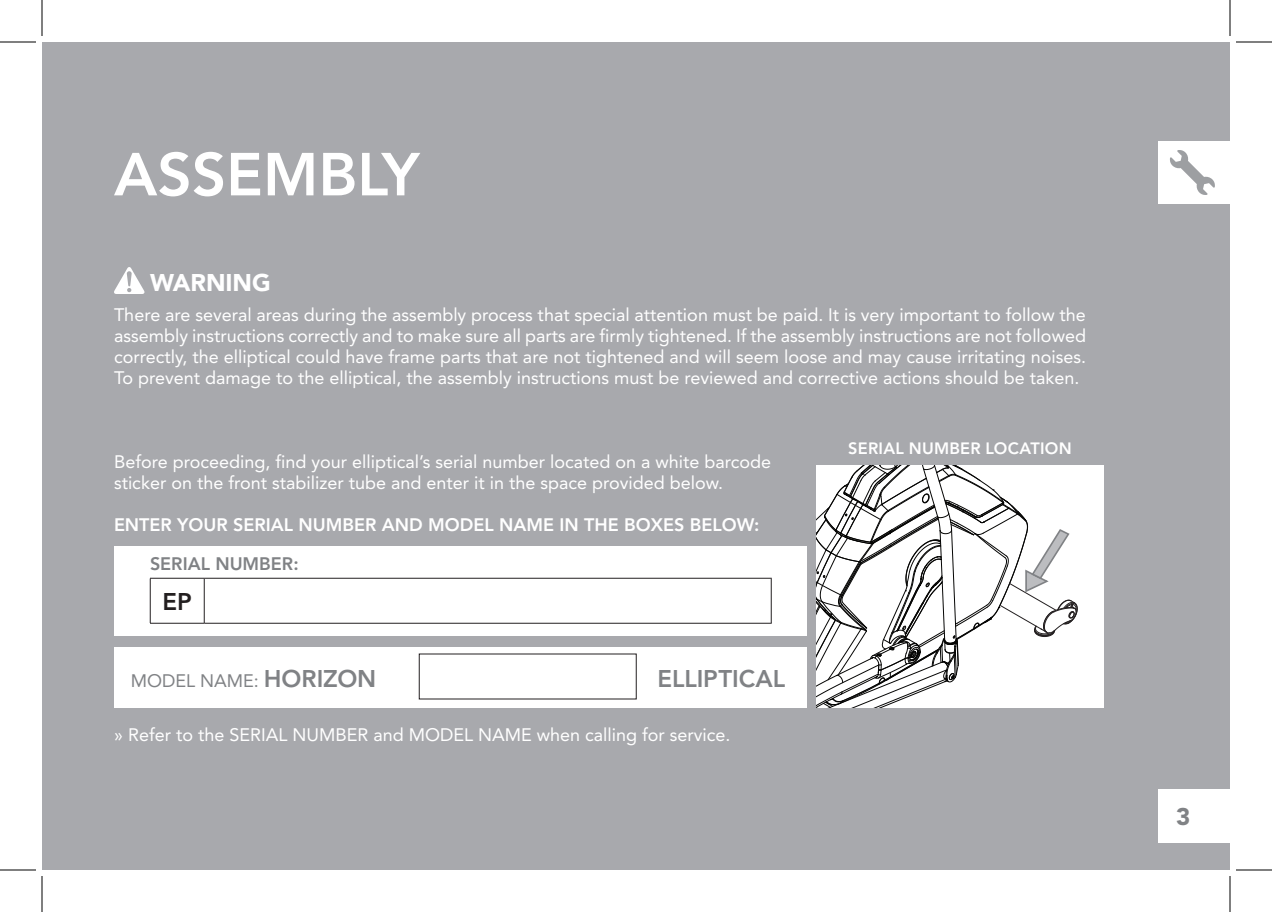
<style>
.page{position:relative;width:1272px;height:912px;background:#fff}
.page>*{position:absolute;margin:0;border:0;box-sizing:border-box;transform-origin:0 0}
.t1{font:800 60px "Avenir LT Std";color:#fff}
.t2{font:800 24px "Avenir LT Std";color:#808285}
.t3{font:900 24px "Avenir LT Std";color:#fff}
.t4{font:800 24px "Avenir LT Std";color:#231f20}
.t5{font:900 24px "Avenir LT Std";color:#808285}
.t6{font:18px/21px "Avenir LT Std";color:#fff;text-align:justify}
.t7{font:800 18px "Avenir LT Std";color:#fff}
.t8{font:18px "Avenir LT Std";color:#808285}
.t9{font:800 18px "Avenir LT Std";color:#808285}
.t10{font:800 16.4px "Avenir LT Std";letter-spacing:.015em;color:#fff}
.s1{font-weight:800;font-size:24px}
</style>
<div class="page">
<div style="left:42px;top:42px;width:1188px;height:828px;background:#a8a9ad"></div>
<div style="left:1158px;top:789px;width:72px;height:54px;background:#fff"></div>
<div style="left:1158px;top:141px;width:72px;height:63px;background:#fff"></div>
<svg style="left:1170px;top:150px;width:45px;height:45px"></svg>
<svg style="left:114px;top:267px;width:31px;height:27px"></svg>
<div style="left:114px;top:546px;width:693px;height:90px;background:#fff"></div>
<hr style="left:204px;top:578px;width:1px;height:45px;background:#231f20">
<hr style="left:771px;top:578px;width:1px;height:45px;background:#231f20">
<hr style="left:150px;top:578px;width:54px;height:1px;background:#231f20">
<hr style="left:150px;top:578px;width:1px;height:45px;background:#231f20">
<hr style="left:204px;top:578px;width:568px;height:1px;background:#231f20">
<hr style="left:150px;top:623px;width:54px;height:1px;background:#231f20">
<hr style="left:204px;top:623px;width:568px;height:1px;background:#231f20">
<div style="left:816px;top:465px;width:288px;height:243px;background:#fff"></div>
<svg style="left:816px;top:465px;width:262px;height:243px"></svg>
<div style="left:114px;top:647px;width:693px;height:61px;background:#fff"></div>
<hr style="left:0;top:42px;width:36px;height:1px;background:#000">
<hr style="left:1236px;top:42px;width:36px;height:1px;background:#000">
<hr style="left:0;top:870px;width:36px;height:1px;background:#000">
<hr style="left:1236px;top:870px;width:36px;height:1px;background:#000">
<hr style="left:42px;top:0;width:1px;height:36px;background:#000">
<hr style="left:42px;top:876px;width:1px;height:36px;background:#000">
<hr style="left:1230px;top:0;width:1px;height:36px;background:#000">
<hr style="left:1230px;top:876px;width:1px;height:36px;background:#000">
<p class="t1" style="left:114px;top:139px;width:307px">ASSEMBLY</p>
<p class="t3" style="left:150px;top:268px;width:122px">WARNING</p>
<p class="t6" style="left:114px;top:305px;width:974px">There are several areas during the assembly process that special attention must be paid. It is very important to follow the assembly instructions correctly and to make sure all parts are firmly tightened. If the assembly instructions are not followed correctly, the elliptical could have frame parts that are not tightened and will seem loose and may cause irritating noises.<br>To prevent damage to the elliptical, the assembly instructions must be reviewed and corrective actions should be taken.</p>
<p class="t6" style="left:114px;top:452px;width:659px">Before proceeding, find your elliptical’s serial number located on a white barcode sticker on the front stabilizer tube and enter it in the space provided below.</p>
<p class="t7" style="left:114px;top:514px;width:647px">ENTER YOUR SERIAL NUMBER AND MODEL NAME IN THE BOXES BELOW:</p>
<p class="t9" style="left:150px;top:553px;width:150px">SERIAL NUMBER:</p>
<p class="t4" style="left:163px;top:587px;width:31px">EP</p>
<p class="t8" style="left:131px;top:670px;width:247px">MODEL NAME: <span class="s1">HORIZON</span></p>
<p class="t2" style="left:657px;top:664px;width:130px">ELLIPTICAL</p>
<p class="t6" style="left:114px;top:725px;width:618px">» Refer to the SERIAL NUMBER and MODEL NAME when calling for service.</p>
<p class="t10" style="left:848px;top:438px;width:225px">SERIAL NUMBER LOCATION</p>
<h2 class="t5" style="left:1176px;top:802px;width:16px">3</h2>
</div>
